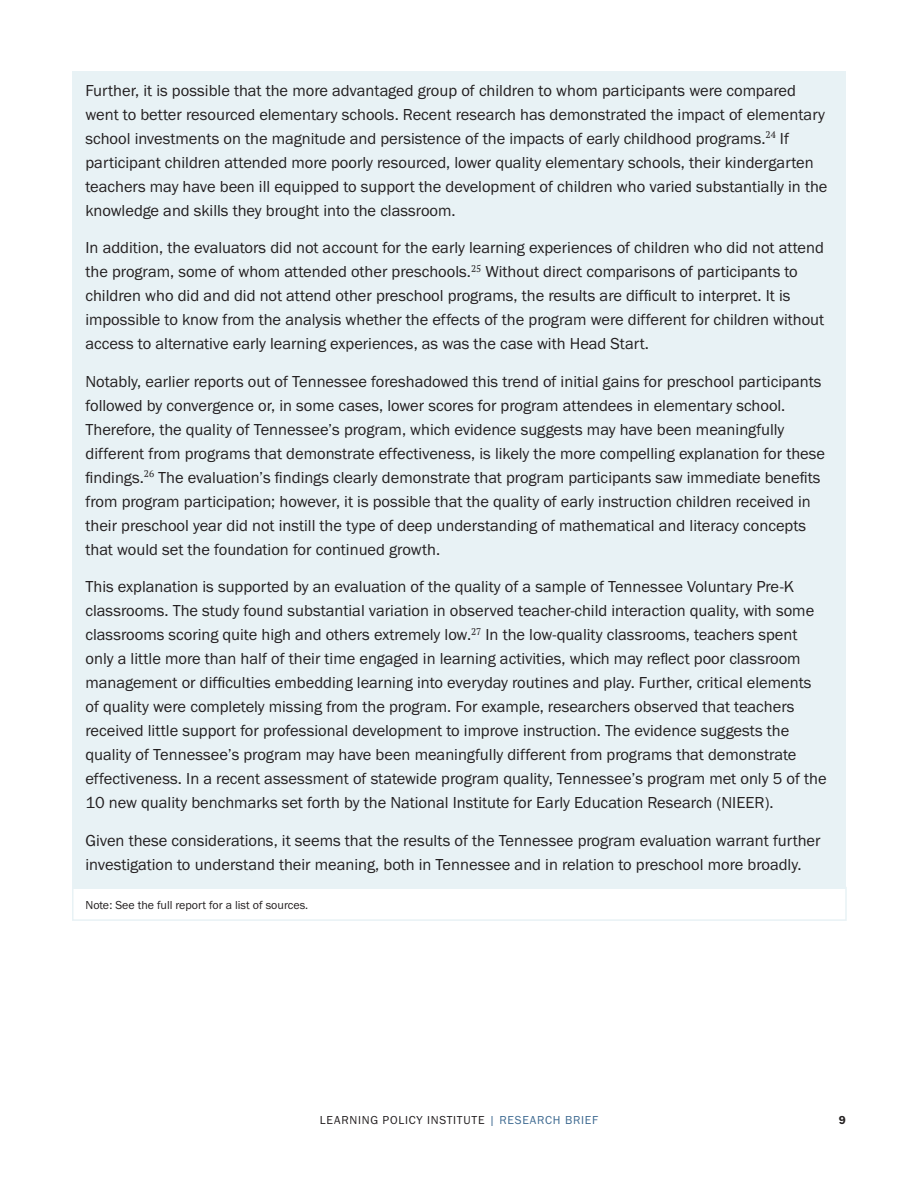
<style>
.page{position:relative;width:918px;height:1188px;background:#fff}
.page>*{position:absolute;margin:0;border:0;box-sizing:border-box;transform-origin:0 0}
.t1{font:16.5px/24px "Franklin Gothic URW Boo";color:#231f20}
.t2{font:12px "Franklin Gothic URW Boo";color:#231f20}
.t3{font:12px "Franklin Gothic URW Boo";letter-spacing:.05em;color:#231f20}
.t4{font:12px "Franklin Gothic URW Dem";color:#231f20}
.s1{color:#3e6a91}
</style>
<div class="page">
<div style="left:72px;top:71px;width:774px;height:164px;background:#e8f2f5"></div>
<div style="left:72px;top:229px;width:774px;height:139px;background:#e8f2f5"></div>
<div style="left:72px;top:362px;width:774px;height:212px;background:#e8f2f5"></div>
<div style="left:72px;top:568px;width:774px;height:259px;background:#e8f2f5"></div>
<div style="left:72px;top:821px;width:774px;height:68px;background:#e8f2f5"></div>
<div style="left:72px;top:887px;width:775px;height:34px;border:2px solid #e8f2f5"></div>
<p class="t1" style="left:85px;top:78px;width:744px">Further, it is possible that the more advantaged group of children to whom participants were compared went to better resourced elementary schools. Recent research has demonstrated the impact of elementary school investments on the magnitude and persistence of the impacts of early childhood programs.<sup>24</sup> If participant children attended more poorly resourced, lower quality elementary schools, their kindergarten teachers may have been ill equipped to support the development of children who varied substantially in the knowledge and skills they brought into the classroom.</p>
<p class="t1" style="left:85px;top:235px;width:740px">In addition, the evaluators did not account for the early learning experiences of children who did not attend the program, some of whom attended other preschools.<sup>25</sup> Without direct comparisons of participants to children who did and did not attend other preschool programs, the results are difficult to interpret. It is impossible to know from the analysis whether the effects of the program were different for children without access to alternative early learning experiences, as was the case with Head Start.</p>
<p class="t1" style="left:86px;top:369px;width:741px">Notably, earlier reports out of Tennessee foreshadowed this trend of initial gains for preschool participants followed by convergence or, in some cases, lower scores for program attendees in elementary school.<br>Therefore, the quality of Tennessee’s program, which evidence suggests may have been meaningfully different from programs that demonstrate effectiveness, is likely the more compelling explanation for these findings.<sup>26</sup> The evaluation’s findings clearly demonstrate that program participants saw immediate benefits from program participation; however, it is possible that the quality of early instruction children received in their preschool year did not instill the type of deep understanding of mathematical and literacy concepts that would set the foundation for continued growth.</p>
<p class="t1" style="left:86px;top:574px;width:743px">This explanation is supported by an evaluation of the quality of a sample of Tennessee Voluntary Pre-K classrooms. The study found substantial variation in observed teacher-child interaction quality, with some classrooms scoring quite high and others extremely low.<sup>27</sup> In the low-quality classrooms, teachers spent only a little more than half of their time engaged in learning activities, which may reflect poor classroom management or difficulties embedding learning into everyday routines and play. Further, critical elements of quality were completely missing from the program. For example, researchers observed that teachers received little support for professional development to improve instruction. The evidence suggests the quality of Tennessee’s program may have been meaningfully different from programs that demonstrate effectiveness. In a recent assessment of statewide program quality, Tennessee’s program met only 5 of the 10 new quality benchmarks set forth by the National Institute for Early Education Research (NIEER).</p>
<p class="t1" style="left:86px;top:828px;width:737px">Given these considerations, it seems that the results of the Tennessee program evaluation warrant further investigation to understand their meaning, both in Tennessee and in relation to preschool more broadly.</p>
<p class="t2" style="left:86px;top:898px;width:224px">Note: See the full report for a list of sources.</p>
<p class="t3" style="left:320px;top:1113px;width:280px">LEARNING POLICY INSTITUTE <span class="s1">| RESEARCH BRIEF</span></p>
<p class="t4" style="left:839px;top:1113px;width:9px">9</p>
</div>
